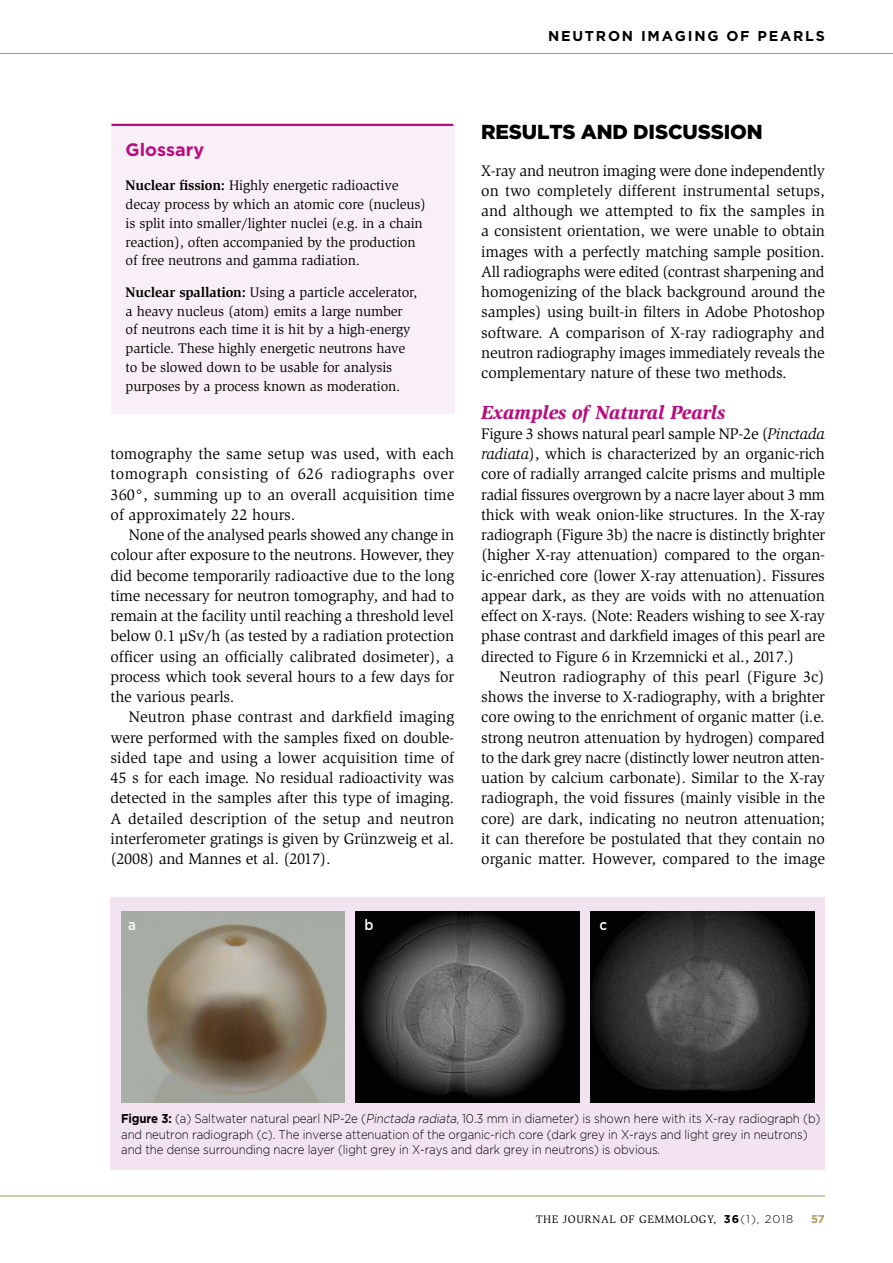
<style>
.page{position:relative;width:893px;height:1263px;background:#fff}
.page>*{position:absolute;margin:0;border:0;box-sizing:border-box;transform-origin:0 0}
.t1{font:900 20.25px "Gotham";letter-spacing:-.01em;color:#000}
.t2{font:italic 900 19.5px "Slimbach";letter-spacing:-.01em;color:#b90d80}
.t3{font:700 18px "Gotham";color:#b90d80}
.t4{font:15.75px/20.2px "Slimbach";letter-spacing:-.01em;color:#000;text-align:justify}
.t5{font:500 15px "Gotham";color:#fff;scale:.9 1}
.t6{font:14.25px/18.8px "Slimbach";letter-spacing:-.01em;color:#000}
.t7{font:700 14.25px "Gotham";letter-spacing:.125em;color:#000}
.t8{font:300 12.75px/15.8px "Gotham";letter-spacing:-.01em;color:#000;scale:.9 1}
.t9{font:11.25px "Slimbach";letter-spacing:.05em;color:#000}
.t10{font:700 11.25px "Gotham";color:#ae9a64}
.s1{font-weight:700}
.s2{font-style:italic}
.s3{font-family:"Gotham";font-weight:700}
.s4{font-family:"Gotham";font-weight:300}
</style>
<div class="page">
<hr style="left:0;top:53px;width:893px;height:1px;background:#ae9a64">
<hr style="left:0;top:1195px;width:825px;height:1px;background:#ae9a64">
<div style="left:111px;top:897px;width:714px;height:272px;background:#f3e2f0"></div>
<img style="left:122px;top:911px;width:223px;height:191px">
<img style="left:356px;top:911px;width:224px;height:191px">
<img style="left:591px;top:911px;width:223px;height:191px">
<div style="left:111px;top:124px;width:343px;height:290px;background:#f9f0f7"></div>
<hr style="left:111px;top:124px;width:342px;height:2px;background:#b90d80">
<p class="t7" style="left:548px;top:26px;width:278px">NEUTRON IMAGING OF PEARLS</p>
<p class="t3" style="left:126px;top:138px;width:80px">Glossary</p>
<p class="t6" style="left:126px;top:176px;width:302px"><span class="s1">Nuclear fission:</span> Highly energetic radioactive decay process by which an atomic core (nucleus) is split into smaller/lighter nuclei (e.g. in a chain reaction), often accompanied by the production of free neutrons and gamma radiation.</p>
<p class="t6" style="left:126px;top:283px;width:293px"><span class="s1">Nuclear spallation:</span> Using a particle accelerator, a heavy nucleus (atom) emits a large number of neutrons each time it is hit by a high-energy particle. These highly energetic neutrons have to be slowed down to be usable for analysis purposes by a process known as moderation.</p>
<p class="t4" style="left:111px;top:444px;width:345px">tomography the same setup was used, with each tomograph consisting of 626 radiographs over 360°, summing up to an overall acquisition time of approximately 22 hours.</p>
<p class="t4" style="left:111px;top:525px;width:345px;text-indent:18px">None of the analysed pearls showed any change in colour after exposure to the neutrons. However, they did become temporarily radioactive due to the long time necessary for neutron tomography, and had to remain at the facility until reaching a threshold level below 0.1 µSv/h (as tested by a radiation protection officer using an officially calibrated dosimeter), a process which took several hours to a few days for the various pearls.</p>
<p class="t4" style="left:111px;top:707px;width:345px;text-indent:18px">Neutron phase contrast and darkfield imaging were performed with the samples fixed on double&shy;sided tape and using a lower acquisition time of 45 s for each image. No residual radioactivity was detected in the samples after this type of imaging.<br>A detailed description of the setup and neutron interferometer gratings is given by Grünzweig et al. (2008) and Mannes et al. (2017).</p>
<p class="t1" style="left:481px;top:118px;width:283px">RESULTS AND DISCUSSION</p>
<p class="t4" style="left:481px;top:160px;width:345px">X-ray and neutron imaging were done independently on two completely different instrumental setups, and although we attempted to fix the samples in a consistent orientation, we were unable to obtain images with a perfectly matching sample position.<br>All radiographs were edited (contrast sharpening and homogenizing of the black background around the samples) using built-in filters in Adobe Photoshop software. A comparison of X-ray radiography and neutron radiography images immediately reveals the complementary nature of these two methods.</p>
<p class="t2" style="left:481px;top:400px;width:246px">Examples of Natural Pearls</p>
<p class="t4" style="left:481px;top:423px;width:345px">Figure 3 shows natural pearl sample NP-2e (<span class="s2">Pinctada radiata</span>), which is characterized by an organic-rich core of radially arranged calcite prisms and multiple radial fissures overgrown by a nacre layer about 3 mm thick with weak onion-like structures. In the X-ray radiograph (Figure 3b) the nacre is distinctly brighter (higher X-ray attenuation) compared to the organ&shy;ic-enriched core (lower X-ray attenuation). Fissures appear dark, as they are voids with no attenuation effect on X-rays. (Note: Readers wishing to see X-ray phase contrast and darkfield images of this pearl are directed to Figure 6 in Krzemnicki et al., 2017.)</p>
<p class="t4" style="left:481px;top:667px;width:345px;text-indent:18px">Neutron radiography of this pearl (Figure 3c) shows the inverse to X-radiography, with a brighter core owing to the enrichment of organic matter (i.e. strong neutron attenuation by hydrogen) compared to the dark grey nacre (distinctly lower neutron atten&shy;uation by calcium carbonate). Similar to the X-ray radiograph, the void fissures (mainly visible in the core) are dark, indicating no neutron attenuation; it can therefore be postulated that they contain no organic matter. However, compared to the image</p>
<p class="t5" style="left:128px;top:915px;width:10px">a</p>
<p class="t5" style="left:364px;top:915px;width:12px">b</p>
<p class="t5" style="left:599px;top:915px;width:10px">c</p>
<p class="t8" style="left:121px;top:1110px;width:778px"><span class="s1">Figure 3:</span> (a) Saltwater natural pearl NP-2e (<span class="s2">Pinctada radiata</span>, 10.3 mm in diameter) is shown here with its X-ray radiograph (b) and neutron radiograph (c). The inverse attenuation of the organic-rich core (dark grey in X-rays and light grey in neutrons) and the dense surrounding nacre layer (light grey in X-rays and dark grey in neutrons) is obvious.</p>
<p class="t9" style="left:536px;top:1213px;width:259px">THE JOURNAL OF GEMMOLOGY, <span class="s3">36</span><span class="s4">(1), 2018</span></p>
<p class="t10" style="left:811px;top:1212px;width:15px">57</p>
</div>
